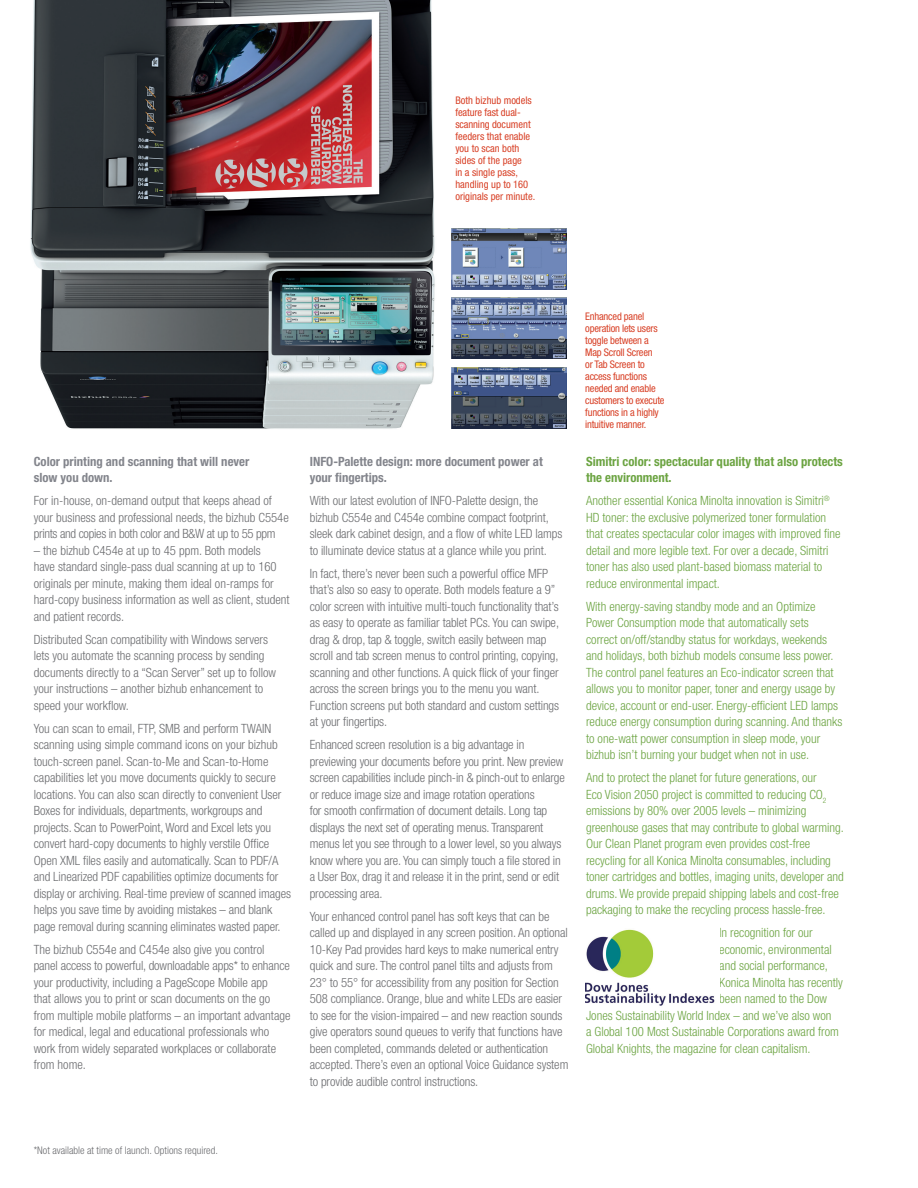
<style>
.page{position:relative;width:918px;height:1188px;background:#fff}
.page>*{position:absolute;margin:0;border:0;box-sizing:border-box;transform-origin:0 0}
.t1{font:300 condensed 12.75px/16.5px "Helvetica Neue LT Std";letter-spacing:-.005em;color:#6c6d70}
.t2{font:300 condensed 12.75px/16.5px "Helvetica Neue LT Std";color:#6ca442}
.t3{font:700 condensed 12.75px/16.5px "Helvetica Neue LT Std";color:#83858c}
.t4{font:700 condensed 12.75px/16.5px "Helvetica Neue LT Std";color:#6ca442}
.t5{font:condensed 10.5px/12px "Helvetica Neue LT Std";letter-spacing:-.02em;color:#d84127}
.t6{font:condensed 10.5px/12px "Helvetica Neue LT Std";color:#d84127}
.t7{font:300 condensed 10.5px "Helvetica Neue LT Std";color:#6c6d70}
</style>
<div class="page">
<img style="left:30px;top:0;width:506px;height:429px">
<img style="left:586px;top:929px;width:129px;height:77px">
<img style="left:451px;top:368px;width:116px;height:61px">
<img style="left:451px;top:298px;width:116px;height:61px">
<img style="left:451px;top:228px;width:116px;height:62px">
<p class="t6" style="left:455px;top:94px;width:81px">Both bizhub models feature fast dual&shy;scanning document feeders that enable you to scan both sides of the page<br>in a single pass, handling up to 160 originals per minute.</p>
<p class="t3" style="left:34px;top:453px;width:217px">Color printing and scanning that will never slow you down.</p>
<p class="t1" style="left:34px;top:493px;width:257px">For in-house, on-demand output that keeps ahead of your business and professional needs, the bizhub C554e prints and copies in both color and B&amp;W at up to 55 ppm</p>
<p class="t1" style="left:34px;top:542px;width:257px">– the bizhub C454e at up to 45 ppm. Both models<br>have standard single-pass dual scanning at up to 160 originals per minute, making them ideal on-ramps for hard-copy business information as well as client, student and patient records.</p>
<p class="t1" style="left:34px;top:631px;width:244px">Distributed Scan compatibility with Windows servers lets you automate the scanning process by sending documents directly to a “Scan Server” set up to follow your instructions – another bizhub enhancement to speed your workflow.</p>
<p class="t1" style="left:34px;top:720px;width:259px">You can scan to email, FTP, SMB and perform TWAIN scanning using simple command icons on your bizhub touch-screen panel. Scan-to-Me and Scan-to-Home capabilities let you move documents quickly to secure locations. You can also scan directly to convenient User Boxes for individuals, departments, workgroups and projects. Scan to PowerPoint, Word and Excel lets you convert hard-copy documents to highly verstile Office Open XML files easily and automatically. Scan to PDF/A and Linearized PDF capabilities optimize documents for display or archiving. Real-time preview of scanned images helps you save time by avoiding mistakes – and blank page removal during scanning eliminates wasted paper.</p>
<p class="t1" style="left:34px;top:941px;width:258px">The bizhub C554e and C454e also give you control panel access to powerful, downloadable apps* to enhance your productivity, including a PageScope Mobile app<br>that allows you to print or scan documents on the go from multiple mobile platforms – an important advantage for medical, legal and educational professionals who work from widely separated workplaces or collaborate from home.</p>
<p class="t3" style="left:310px;top:453px;width:235px">INFO-Palette design: more document power at your fingertips.</p>
<p class="t1" style="left:310px;top:493px;width:254px">With our latest evolution of INFO-Palette design, the bizhub C554e and C454e combine compact footprint, sleek dark cabinet design, and a flow of white LED lamps to illuminate device status at a glance while you print.</p>
<p class="t1" style="left:310px;top:565px;width:251px">In fact, there’s never been such a powerful office MFP that’s also so easy to operate. Both models feature a 9” color screen with intuitive multi-touch functionality that’s as easy to operate as familiar tablet PCs. You can swipe, drag &amp; drop, tap &amp; toggle, switch easily between map scroll and tab screen menus to control printing, copying, scanning and other functions. A quick flick of your finger across the screen brings you to the menu you want.<br>Function screens put both standard and custom settings at your fingertips.</p>
<p class="t1" style="left:310px;top:736px;width:257px">Enhanced screen resolution is a big advantage in previewing your documents before you print. New preview screen capabilities include pinch-in &amp; pinch-out to enlarge or reduce image size and image rotation operations<br>for smooth confirmation of document details. Long tap displays the next set of operating menus. Transparent menus let you see through to a lower level, so you always know where you are. You can simply touch a file stored in a User Box, drag it and release it in the print, send or edit processing area.</p>
<p class="t1" style="left:310px;top:908px;width:260px">Your enhanced control panel has soft keys that can be called up and displayed in any screen position. An optional 10-Key Pad provides hard keys to make numerical entry quick and sure. The control panel tilts and adjusts from 23° to 55° for accessibility from any position for Section 508 compliance. Orange, blue and white LEDs are easier to see for the vision-impaired – and new reaction sounds give operators sound queues to verify that functions have been completed, commands deleted or authentication accepted. There’s even an optional Voice Guidance system to provide audible control instructions.</p>
<p class="t5" style="left:585px;top:310px;width:81px">Enhanced panel operation lets users toggle between a<br>Map Scroll Screen<br>or Tab Screen to access functions needed and enable customers to execute functions in a highly intuitive manner.</p>
<p class="t4" style="left:586px;top:453px;width:258px">Simitri color: spectacular quality that also protects the environment.</p>
<p class="t2" style="left:586px;top:493px;width:256px">Another essential Konica Minolta innovation is Simitri<sup>® </sup>HD toner: the exclusive polymerized toner formulation that creates spectacular color images with improved fine detail and more legible text. For over a decade, Simitri toner has also used plant-based biomass material to reduce environmental impact.</p>
<p class="t2" style="left:586px;top:598px;width:258px">With energy-saving standby mode and an Optimize Power Consumption mode that automatically sets correct on/off/standby status for workdays, weekends and holidays, both bizhub models consume less power.<br>The control panel features an Eco-indicator screen that allows you to monitor paper, toner and energy usage by device, account or end-user. Energy-efficient LED lamps reduce energy consumption during scanning. And thanks to one-watt power consumption in sleep mode, your bizhub isn’t burning your budget when not in use.</p>
<p class="t2" style="left:586px;top:770px;width:259px">And to protect the planet for future generations, our<br>Eco Vision 2050 project is committed to reducing CO<sub>2 </sub>emissions by 80% over 2005 levels – minimizing greenhouse gases that may contribute to global warming.<br>Our Clean Planet program even provides cost-free recycling for all Konica Minolta consumables, including toner cartridges and bottles, imaging units, developer and drums. We provide prepaid shipping labels and cost-free packaging to make the recycling process hassle-free.</p>
<p class="t2" style="left:719px;top:925px;width:95px">In recognition for our</p>
<p class="t2" style="left:719px;top:941px;width:114px">economic, environmental</p>
<p class="t2" style="left:719px;top:958px;width:110px">and social performance,</p>
<p class="t2" style="left:719px;top:974px;width:125px">Konica Minolta has recently</p>
<p class="t2" style="left:719px;top:991px;width:109px">been named to the Dow</p>
<p class="t2" style="left:586px;top:1007px;width:247px">Jones Sustainability World Index – and we’ve also won</p>
<p class="t2" style="left:586px;top:1024px;width:254px">a Global 100 Most Sustainable Corporations award from</p>
<p class="t2" style="left:586px;top:1040px;width:226px">Global Knights, the magazine for clean capitalism.</p>
<p class="t7" style="left:34px;top:1144px;width:186px">*Not available at time of launch. Options required.</p>
</div>
